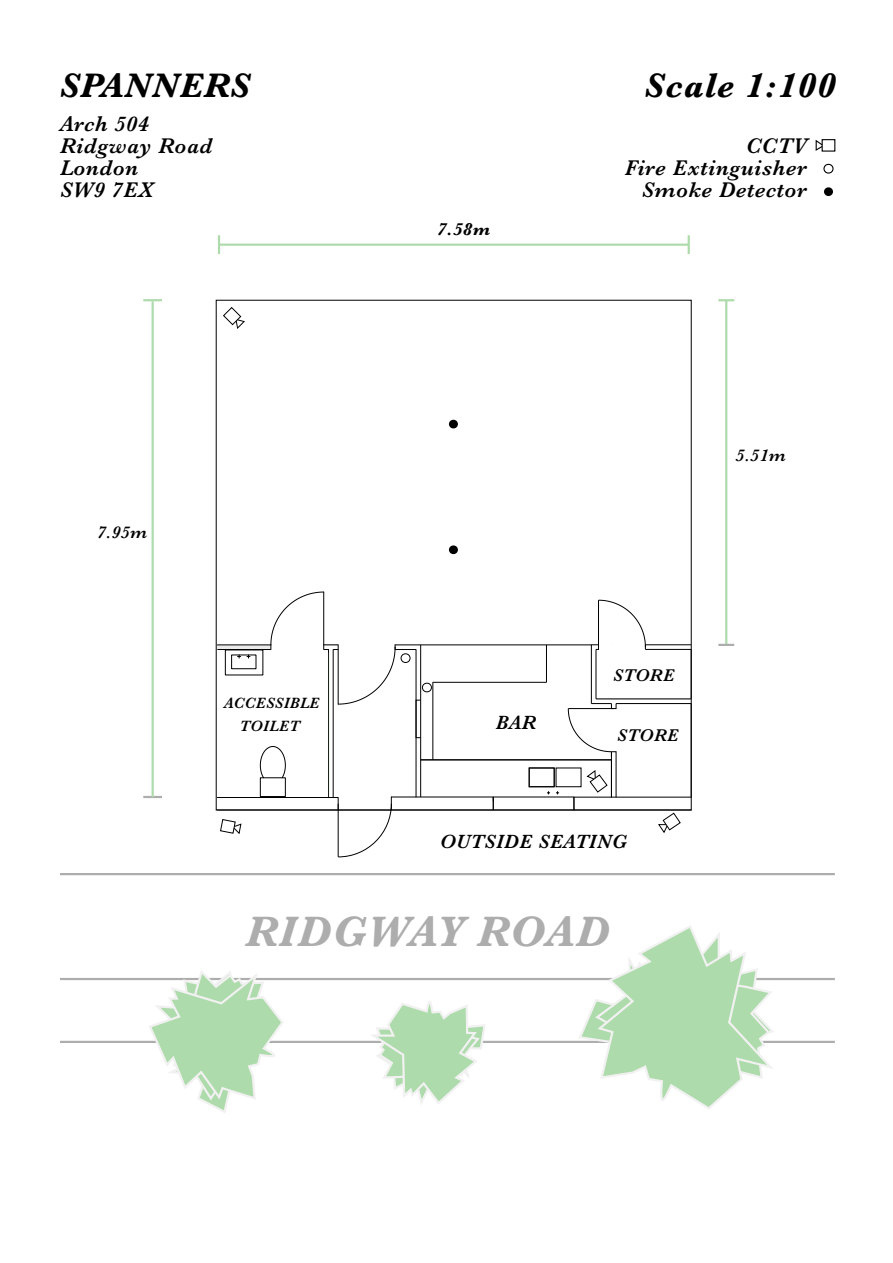
<style>
.page{position:relative;width:893px;height:1263px;background:#fff}
.page>*{position:absolute;margin:0;border:0;box-sizing:border-box;transform-origin:0 0}
.t1{font:italic 700 44.1px "Baskerville";letter-spacing:.03em;color:#adadad}
.t2{font:italic 700 35.25px "Baskerville";letter-spacing:.03em;color:#000}
.t3{font:italic 600 22.05px/22px "Baskerville";letter-spacing:.03em;color:#000}
.t4{font:italic 600 19.8px "Baskerville";letter-spacing:.03em;color:#000}
.t5{font:italic 600 17.7px "Baskerville";letter-spacing:.03em;color:#000}
.t6{font:italic 700 17.7px "Baskerville";color:#000}
.t7{font:italic 600 15.45px/22px "Baskerville";letter-spacing:.02em;color:#000;text-align:center}
</style>
<div class="page">
<hr style="left:60px;top:1041px;width:775px;height:2px;background:#adadad">
<hr style="left:60px;top:978px;width:775px;height:2px;background:#adadad">
<hr style="left:60px;top:873px;width:775px;height:2px;background:#adadad">
<svg style="left:577px;top:925px;width:200px;height:184px"></svg>
<svg style="left:366px;top:1001px;width:121px;height:103px"></svg>
<svg style="left:147px;top:970px;width:138px;height:143px"></svg>
<hr style="left:220px;top:244px;width:469px;height:2px;background:#addbab">
<svg style="left:218px;top:235px;width:2px;height:19px"></svg>
<svg style="left:688px;top:235px;width:2px;height:19px"></svg>
<hr style="left:725px;top:300px;width:2px;height:344px;background:#addbab">
<svg style="left:718px;top:299px;width:16px;height:2px"></svg>
<svg style="left:143px;top:299px;width:19px;height:2px"></svg>
<svg style="left:143px;top:796px;width:19px;height:2px"></svg>
<svg style="left:718px;top:644px;width:16px;height:2px"></svg>
<hr style="left:152px;top:301px;width:2px;height:496px;background:#addbab">
<div style="left:822px;top:139px;width:13px;height:13px;border:1px solid #000"></div>
<svg style="left:815px;top:139px;width:9px;height:13px"></svg>
<svg style="left:223px;top:307px;width:22px;height:22px"></svg>
<div style="left:449px;top:545px;width:9px;height:9px;background:#000;border-radius:4px"></div>
<hr style="left:574px;top:797px;width:117px;height:1px;background:#000">
<svg style="left:658px;top:812px;width:23px;height:21px"></svg>
<div style="left:823px;top:164px;width:10px;height:10px;border:1px solid #000;border-radius:4px"></div>
<div style="left:824px;top:187px;width:9px;height:9px;background:#000;border-radius:4px"></div>
<div style="left:449px;top:420px;width:9px;height:8px;background:#000;border-radius:4px"></div>
<hr style="left:616px;top:703px;width:75px;height:1px;background:#000">
<hr style="left:596px;top:698px;width:95px;height:1px;background:#000">
<hr style="left:645px;top:644px;width:46px;height:1px;background:#000">
<svg style="left:216px;top:591px;width:430px;height:267px"></svg>
<hr style="left:645px;top:649px;width:46px;height:1px;background:#000">
<div style="left:416px;top:700px;width:5px;height:38px;border:1px solid #000"></div>
<p class="t2" style="left:60px;top:61px;width:191px">SPANNERS</p>
<p class="t2" style="left:645px;top:61px;width:192px">Scale 1:100</p>
<p class="t3" style="left:60px;top:113px;width:154px">Arch 504<br>Ridgway Road<br>London<br>SW9 7EX</p>
<p class="t3" style="left:625px;top:135px;width:184px;text-align:right">CCTV<br>Fire Extinguisher<br>Smoke Detector</p>
<p class="t6" style="left:437px;top:217px;width:54px">7.58m</p>
<p class="t5" style="left:97px;top:520px;width:52px">7.95m</p>
<p class="t5" style="left:736px;top:443px;width:52px">5.51m</p>
<p class="t7" style="left:224px;top:692px;width:97px">ACCESSIBLE<br>TOILET</p>
<p class="t4" style="left:496px;top:709px;width:42px">BAR</p>
<p class="t5" style="left:613px;top:664px;width:63px">STORE</p>
<p class="t5" style="left:617px;top:723px;width:63px">STORE</p>
<p class="t4" style="left:440px;top:828px;width:188px">OUTSIDE SEATING</p>
<p class="t1" style="left:246px;top:901px;width:365px">RIDGWAY ROAD</p>
</div>
